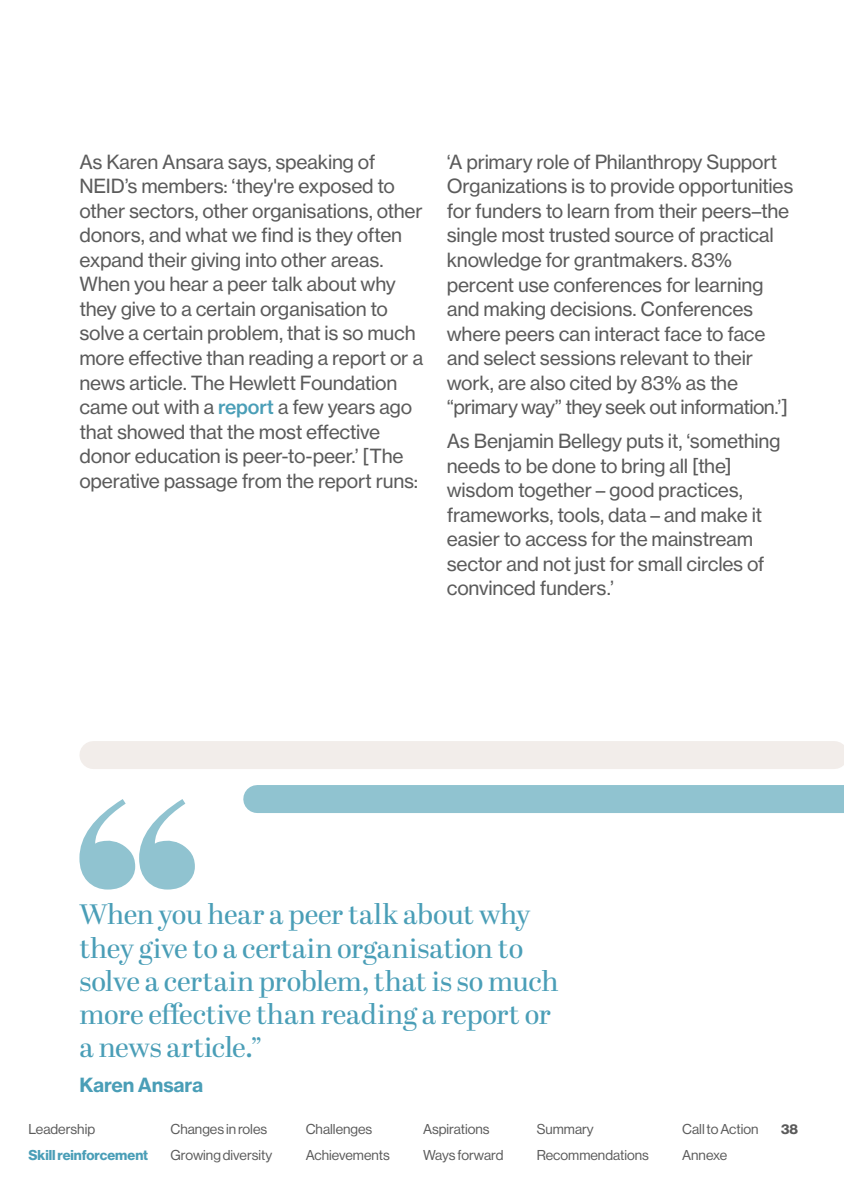
<style>
.page{position:relative;width:844px;height:1191px;background:#fff}
.page>*{position:absolute;margin:0;border:0;box-sizing:border-box;transform-origin:0 0}
.t1{font:28px/33.2px "Abril Display";letter-spacing:-.01em;color:#4a9eb7}
.t2{font:19.25px/24.5px "N Haas Grotesk TX Pro 55 Rg";letter-spacing:-.015em;color:#5b5b5b}
.t3{font:19.25px "N Haas Grotesk TX Pro 75 Bd";letter-spacing:-.01em;color:#4a9eb7}
.t4{font:14px/26.4px "N Haas Grotesk DS Pro 55 Rg";color:#5b5b5b}
.t5{font:14px "N Haas Grotesk DS Pro 75 Bd";color:#4a9eb7}
.t6{font:14px "N Haas Grotesk DS Pro 75 Bd";color:#5b5b5b}
.s1{font-family:"N Haas Grotesk TX Pro 65 Md";color:#4a9eb7}
</style>
<div class="page">
<div style="left:93px;top:741px;width:741px;height:28px;background:#f2edea"></div>
<div style="left:257px;top:785px;width:586px;height:28px;background:#90c3d0"></div>
<svg style="left:79px;top:799px;width:116px;height:90px"></svg>
<p class="t2" style="left:79px;top:150px;width:345px">As Karen Ansara says, speaking of NEID’s members: ‘they're exposed to other sectors, other organisations, other donors, and what we find is they often expand their giving into other areas.<br>When you hear a peer talk about why they give to a certain organisation to solve a certain problem, that is so much more effective than reading a report or a news article. The Hewlett Foundation came out with a <span class="s1">report</span> a few years ago that showed that the most effective donor education is peer-to-peer.’ [The operative passage from the report runs:</p>
<p class="t2" style="left:446px;top:150px;width:348px">‘A primary role of Philanthropy Support Organizations is to provide opportunities for funders to learn from their peers–the single most trusted source of practical knowledge for grantmakers. 83% percent use conferences for learning and making decisions. Conferences where peers can interact face to face and select sessions relevant to their work, are also cited by 83% as the “primary way” they seek out information.’]</p>
<p class="t2" style="left:446px;top:429px;width:335px">As Benjamin Bellegy puts it, ‘something needs to be done to bring all [the] wisdom together – good practices, frameworks, tools, data – and make it easier to access for the mainstream sector and not just for small circles of convinced funders.’</p>
<h1 class="t1" style="left:79px;top:899px;width:480px">When you hear a peer talk about why they give to a certain organisation to solve a certain problem, that is so much more effective than reading a report or a news article.”</h1>
<p class="t3" style="left:79px;top:1072px;width:125px">Karen Ansara</p>
<p class="t4" style="left:28px;top:1116px;width:68px">Leadership</p>
<p class="t4" style="left:170px;top:1116px;width:98px">Changes in roles</p>
<p class="t4" style="left:682px;top:1116px;width:78px">Call to Action</p>
<p class="t4" style="left:170px;top:1142px;width:103px">Growing diversity</p>
<p class="t4" style="left:305px;top:1116px;width:86px">Challenges<br>Achievements</p>
<p class="t4" style="left:423px;top:1116px;width:82px">Aspirations<br>Ways forward</p>
<p class="t4" style="left:536px;top:1116px;width:59px">Summary</p>
<p class="t6" style="left:781px;top:1120px;width:18px">38</p>
<p class="t5" style="left:28px;top:1147px;width:121px">Skill reinforcement</p>
<p class="t4" style="left:536px;top:1142px;width:114px">Recommendations</p>
<p class="t4" style="left:682px;top:1142px;width:46px">Annexe</p>
</div>
